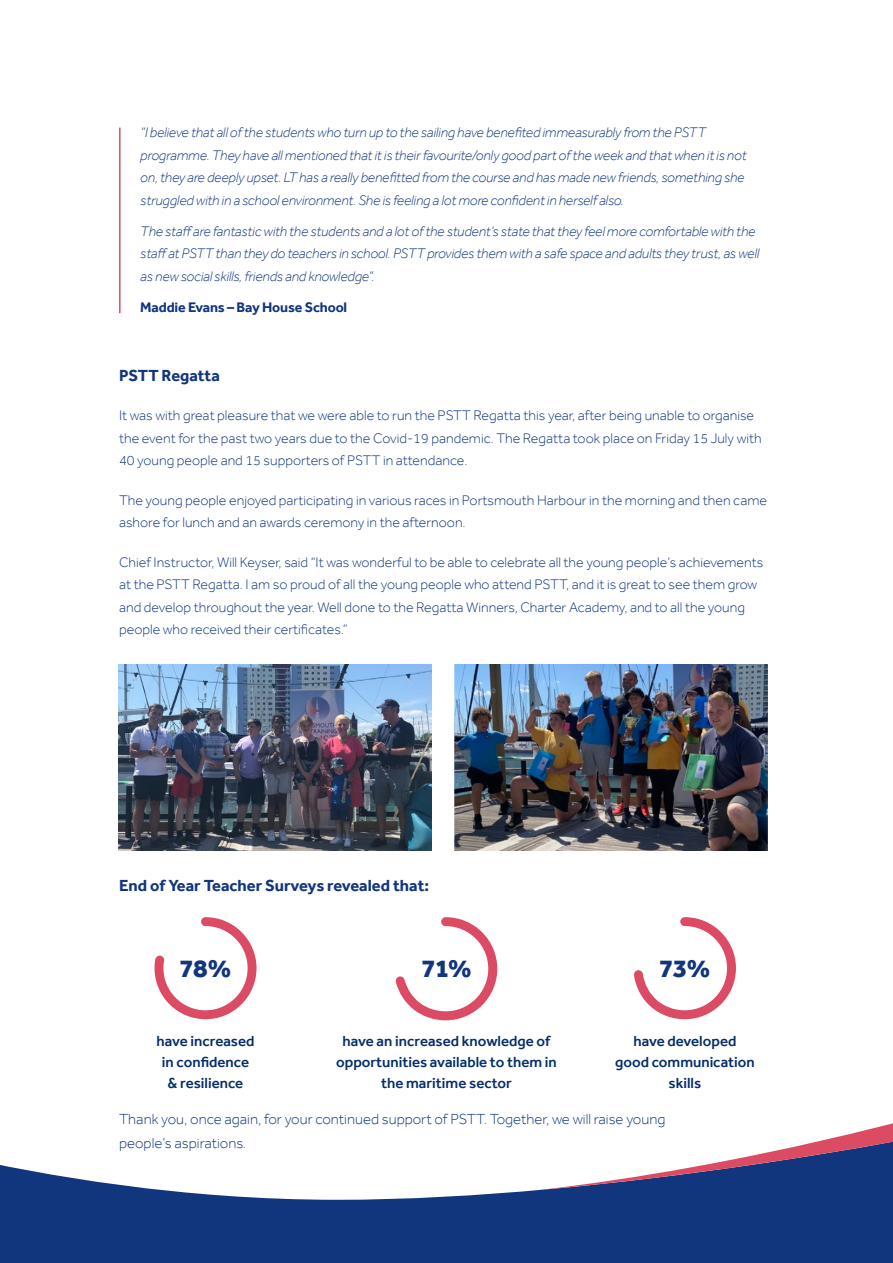
<style>
.page{position:relative;width:893px;height:1263px;background:#fff}
.page>*{position:absolute;margin:0;border:0;box-sizing:border-box;transform-origin:0 0}
.P__Heading{font:800 26.1px "Effra";color:#11367e}
.P_heading{font:700 16.5px "Effra";color:#11367e}
.Body_-_Centre{font:500 15px/21px "Effra";color:#052d6a;text-align:center}
.Body_span{font:300 15px/24px "Effra";color:#11367e}
.Body_span-2{font:300 14.25px/22.5px "Effra";color:#11367e}
.t1{font:italic 300 14.25px/22.5px "Effra";letter-spacing:-.01em;color:#11367e}
.Source{font:700 14.25px "Effra";letter-spacing:-.01em;color:#11367e}
</style>
<div class="page">
<hr style="left:119px;top:128px;width:2px;height:185px;background:#db4c64">
<svg style="left:0;top:1165px;width:893px;height:98px;fill:#11367e"></svg>
<svg style="left:539px;top:1123px;width:354px;height:67px"></svg>
<img style="left:119px;top:664px;width:313px;height:186px">
<img style="left:455px;top:664px;width:312px;height:186px">
<svg style="left:395px;top:917px;width:102px;height:103px"></svg>
<svg style="left:634px;top:917px;width:102px;height:102px"></svg>
<svg style="left:155px;top:917px;width:101px;height:102px"></svg>
<p class="t1" style="left:140px;top:121px;width:608px">“I believe that all of the students who turn up to the sailing have benefited immeasurably from the PSTT programme. They have all mentioned that it is their favourite/only good part of the week and that when it is not on, they are deeply upset. LT has a really benefitted from the course and has made new friends, something she struggled with in a school environment. She is feeling a lot more confident in herself also.</p>
<p class="t1" style="left:140px;top:219px;width:620px">The staff are fantastic with the students and a lot of the student’s state that they feel more comfortable with the staff at PSTT than they do teachers in school. PSTT provides them with a safe space and adults they trust, as well as new social skills, friends and knowledge”.</p>
<p class="Source" style="left:140px;top:298px;width:208px">Maddie Evans – Bay House School</p>
<p class="P_heading" style="left:119px;top:365px;width:102px">PSTT Regatta</p>
<p class="Body_span-2" style="left:119px;top:404px;width:644px">It was with great pleasure that we were able to run the PSTT Regatta this year, after being unable to organise the event for the past two years due to the Covid-19 pandemic. The Regatta took place on Friday 15 July with<br>40 young people and 15 supporters of PSTT in attendance.</p>
<p class="Body_span-2" style="left:119px;top:489px;width:649px">The young people enjoyed participating in various races in Portsmouth Harbour in the morning and then came ashore for lunch and an awards ceremony in the afternoon.</p>
<p class="Body_span-2" style="left:119px;top:551px;width:646px">Chief Instructor, Will Keyser, said “It was wonderful to be able to celebrate all the young people’s achievements at the PSTT Regatta. I am so proud of all the young people who attend PSTT, and it is great to see them grow and develop throughout the year. Well done to the Regatta Winners, Charter Academy, and to all the young people who received their certificates.”</p>
<p class="P_heading" style="left:119px;top:876px;width:312px">End of Year Teacher Surveys revealed that:</p>
<p class="P__Heading" style="left:179px;top:953px;width:54px">78%</p>
<p class="P__Heading" style="left:421px;top:953px;width:52px">71%</p>
<p class="P__Heading" style="left:659px;top:953px;width:53px">73%</p>
<p class="Body_-_Centre" style="left:156px;top:1030px;width:100px">have increased in confidence &amp; resilience</p>
<p class="Body_-_Centre" style="left:336px;top:1030px;width:222px">have an increased knowledge of opportunities available to them in the maritime sector</p>
<p class="Body_-_Centre" style="left:615px;top:1030px;width:141px">have developed good communication skills</p>
<p class="Body_span" style="left:119px;top:1106px;width:548px">Thank you, once again, for your continued support of PSTT. Together, we will raise young people’s aspirations.</p>
</div>
